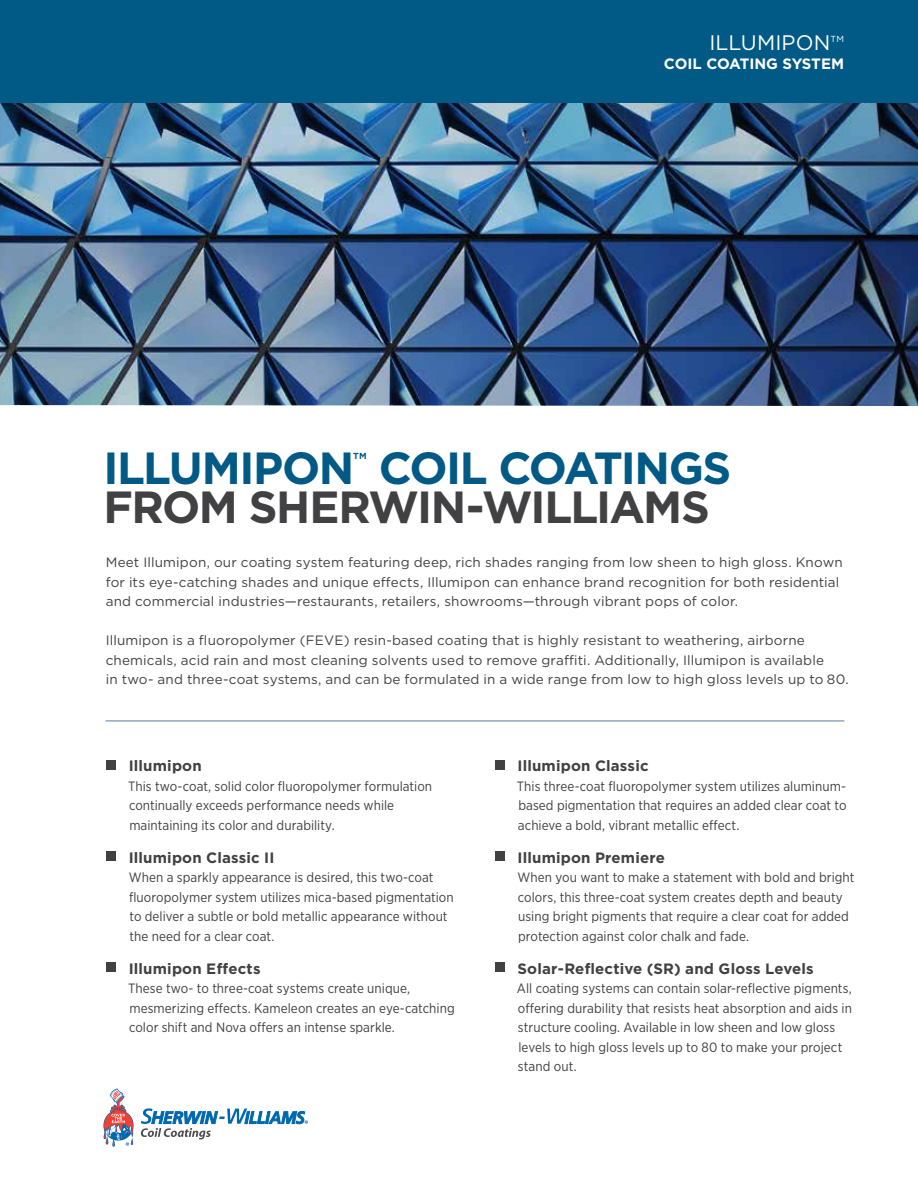
<style>
.page{position:relative;width:918px;height:1188px;background:#fff}
.page>*{position:absolute;margin:0;border:0;box-sizing:border-box;transform-origin:0 0}
.t1{font:700 45px "Gotham";letter-spacing:-.03em;color:#005a85}
.t2{font:700 45px "Gotham";letter-spacing:-.035em;color:#414042}
.t3{font:21px "Gotham";letter-spacing:.005em;color:#fff}
.t4{font:700 15px "Gotham";letter-spacing:.01em;color:#414042}
.t5{font:700 15px "Gotham";letter-spacing:-.01em;color:#fff}
.t6{font:13.5px/19.5px "Gotham Narrow";letter-spacing:.005em;color:#414042}
.t7{font:13.5px/19.5px "Gotham";letter-spacing:.01em;color:#414042}
.t8{font:700 8.7px "Gotham";color:#005a85}
.t9{font:8.7px "Gotham";color:#fff}
</style>
<div class="page">
<svg style="left:103px;top:1089px;width:31px;height:58px"></svg>
<svg style="left:141px;top:1108px;width:167px;height:31px"></svg>
<img style="left:0;top:103px;width:918px;height:303px">
<div style="left:0;top:0;width:918px;height:103px;background:#005a85"></div>
<hr style="left:106px;top:720px;width:738px;height:1px;background:#6988aa">
<div style="left:495px;top:760px;width:9px;height:10px;background:#414042"></div>
<div style="left:495px;top:852px;width:9px;height:9px;background:#414042"></div>
<div style="left:495px;top:963px;width:9px;height:9px;background:#414042"></div>
<div style="left:106px;top:760px;width:10px;height:10px;background:#414042"></div>
<div style="left:106px;top:852px;width:10px;height:9px;background:#414042"></div>
<div style="left:106px;top:963px;width:10px;height:9px;background:#414042"></div>
<h2 class="t3" style="left:709px;top:29px;width:122px">ILLUMIPON</h2>
<p class="t9" style="left:831px;top:33px;width:15px">TM</p>
<p class="t5" style="left:664px;top:54px;width:182px">COIL COATING SYSTEM</p>
<h1 class="t1" style="left:103px;top:438px;width:253px">ILLUMIPON</h1>
<p class="t8" style="left:353px;top:451px;width:15px">TM</p>
<h1 class="t1" style="left:379px;top:438px;width:354px">COIL COATINGS</h1>
<h1 class="t2" style="left:103px;top:477px;width:608px">FROM SHERWIN-WILLIAMS</h1>
<p class="t7" style="left:106px;top:553px;width:739px">Meet Illumipon, our coating system featuring deep, rich shades ranging from low sheen to high gloss. Known for its eye-catching shades and unique effects, Illumipon can enhance brand recognition for both residential and commercial industries—restaurants, retailers, showrooms—through vibrant pops of color.</p>
<p class="t7" style="left:106px;top:631px;width:745px">Illumipon is a fluoropolymer (FEVE) resin-based coating that is highly resistant to weathering, airborne chemicals, acid rain and most cleaning solvents used to remove graffiti. Additionally, Illumipon is available<br>in two- and three-coat systems, and can be formulated in a wide range from low to high gloss levels up to 80.</p>
<p class="t4" style="left:129px;top:756px;width:75px">Illumipon</p>
<p class="t6" style="left:128px;top:776px;width:306px">This two-coat, solid color fluoropolymer formulation continually exceeds performance needs while maintaining its color and durability.</p>
<p class="t4" style="left:129px;top:847px;width:147px">Illumipon Classic II</p>
<p class="t6" style="left:129px;top:867px;width:326px">When a sparkly appearance is desired, this two-coat fluoropolymer system utilizes mica-based pigmentation to deliver a subtle or bold metallic appearance without the need for a clear coat.</p>
<p class="t4" style="left:129px;top:958px;width:133px">Illumipon Effects</p>
<p class="t6" style="left:128px;top:978px;width:328px">These two- to three-coat systems create unique, mesmerizing effects. Kameleon creates an eye-catching color shift and Nova offers an intense sparkle.</p>
<p class="t4" style="left:518px;top:756px;width:133px">Illumipon Classic</p>
<p class="t6" style="left:517px;top:776px;width:331px;text-align:justify">This three-coat fluoropolymer system utilizes aluminum&shy;based pigmentation that requires an added clear coat to achieve a bold, vibrant metallic effect.</p>
<p class="t4" style="left:518px;top:847px;width:149px">Illumipon Premiere</p>
<p class="t6" style="left:518px;top:867px;width:338px">When you want to make a statement with bold and bright colors, this three-coat system creates depth and beauty using bright pigments that require a clear coat for added protection against color chalk and fade.</p>
<p class="t4" style="left:518px;top:958px;width:298px">Solar-Reflective (SR) and Gloss Levels</p>
<p class="t6" style="left:517px;top:978px;width:336px">All coating systems can contain solar-reflective pigments, offering durability that resists heat absorption and aids in structure cooling. Available in low sheen and low gloss levels to high gloss levels up to 80 to make your project stand out.</p>
</div>
